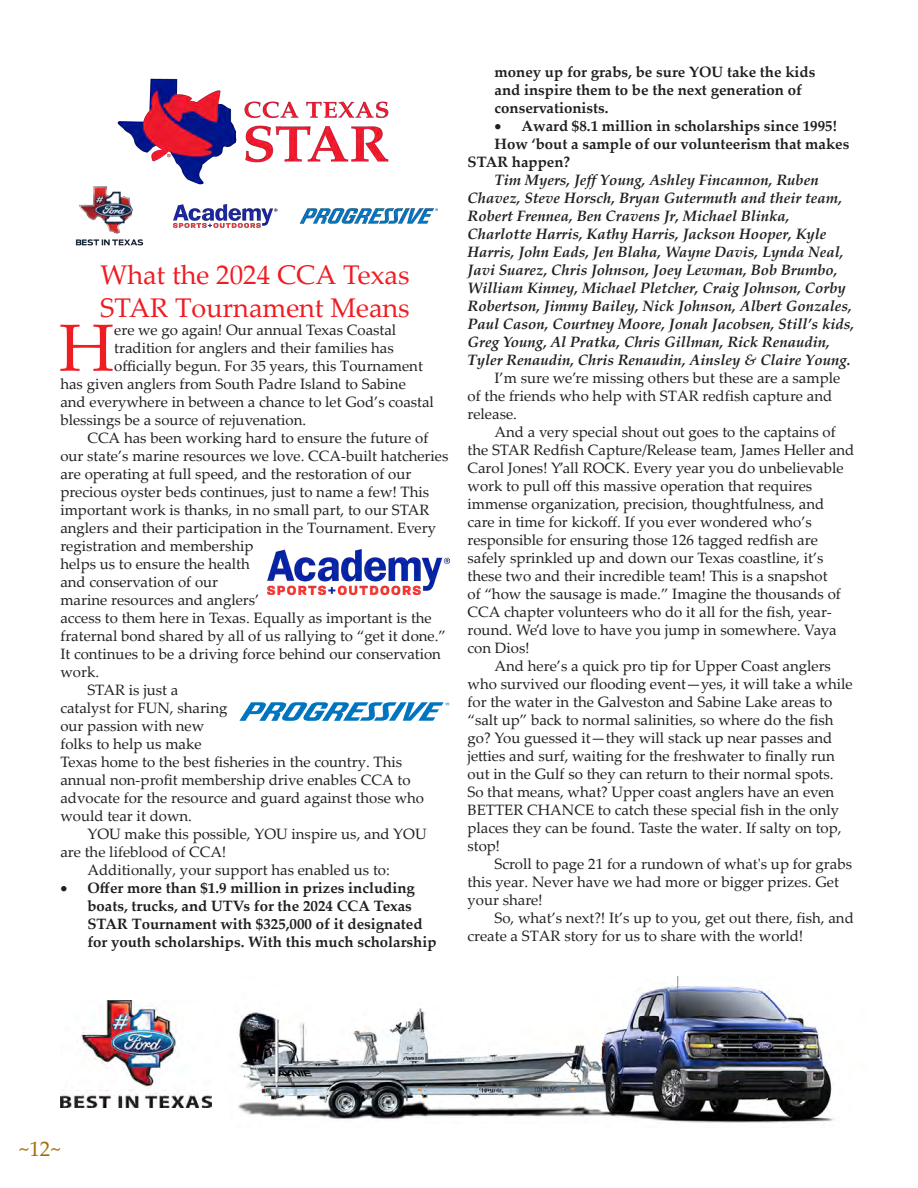
<style>
.page{position:relative;width:918px;height:1188px;background:#fff}
.page>*{position:absolute;margin:0;border:0;box-sizing:border-box;transform-origin:0 0}
.t1{font:66.75px "Palatino Linotype";color:#ee1d23}
.t2{font:27px "Palatino Linotype";color:#ee1d23}
.t3{font:21px "Palatino Linotype";color:#a76c07}
.t4{font:15px/18px "Palatino Linotype";color:#231f20}
.t5{font:italic 700 15px "Palatino Linotype";color:#231f20}
.t6{font:700 15px/18px "Palatino Linotype";color:#231f20}
</style>
<div class="page">
<img style="left:75px;top:78px;width:363px;height:168px">
<img style="left:60px;top:1001px;width:152px;height:107px">
<img style="left:239px;top:702px;width:210px;height:19px">
<img style="left:267px;top:550px;width:183px;height:45px">
<img style="left:238px;top:976px;width:596px;height:147px">
<p class="t2" style="left:100px;top:256px;width:311px">What the 2024 CCA Texas</p>
<p class="t2" style="left:100px;top:288px;width:311px">STAR Tournament Means</p>
<p class="t1" style="left:59px;top:301px;width:57px">H</p>
<p class="t4" style="left:114px;top:320px;width:284px">ere we go again! Our annual Texas Coastal</p>
<p class="t4" style="left:114px;top:338px;width:281px">tradition for anglers and their families has</p>
<p class="t4" style="left:114px;top:356px;width:310px">officially begun. For 35 years, this Tournament</p>
<p class="t4" style="left:60px;top:374px;width:347px">has given anglers from South Padre Island to Sabine</p>
<p class="t4" style="left:60px;top:392px;width:375px">and everywhere in between a chance to let God’s coastal</p>
<p class="t4" style="left:60px;top:410px;width:247px">blessings be a source of rejuvenation.</p>
<p class="t4" style="left:60px;top:428px;width:390px;text-indent:27px">CCA has been working hard to ensure the future of our state’s marine resources we love. CCA-built hatcheries are operating at full speed, and the restoration of our precious oyster beds continues, just to name a few! This important work is thanks, in no small part, to our STAR anglers and their participation in the Tournament. Every registration and membership<br>helps us to ensure the health<br>and conservation of our<br>marine resources and anglers’<br>access to them here in Texas. Equally as important is the fraternal bond shared by all of us rallying to “get it done.” It continues to be a driving force behind our conservation work.</p>
<p class="t4" style="left:60px;top:680px;width:365px;text-indent:27px">STAR is just a<br>catalyst for FUN, sharing<br>our passion with new<br>folks to help us make<br>Texas home to the best fisheries in the country. This annual non-profit membership drive enables CCA to advocate for the resource and guard against those who would tear it down.</p>
<p class="t4" style="left:60px;top:824px;width:368px;text-indent:27px">YOU make this possible, YOU inspire us, and YOU are the lifeblood of CCA!</p>
<p class="t4" style="left:87px;top:860px;width:304px">Additionally, your support has enabled us to:</p>
<p class="t6" style="left:87px;top:878px;width:351px;text-indent:-27px">• Offer more than $1.9 million in prizes including boats, trucks, and UTVs for the 2024 CCA Texas STAR Tournament with $325,000 of it designated for youth scholarships. With this much scholarship</p>
<p class="t6" style="left:495px;top:62px;width:322px">money up for grabs, be sure YOU take the kids and inspire them to be the next generation of conservationists.</p>
<p class="t6" style="left:495px;top:116px;width:356px">• Award $8.1 million in scholarships since 1995!<br>How ‘bout a sample of our volunteerism that makes</p>
<p class="t6" style="left:468px;top:152px;width:104px">STAR happen?</p>
<p class="t5" style="left:495px;top:169px;width:326px">Tim Myers, Jeff Young, Ashley Fincannon, Ruben</p>
<p class="t5" style="left:468px;top:187px;width:376px">Chavez, Steve Horsch, Bryan Gutermuth and their team,</p>
<p class="t5" style="left:468px;top:205px;width:324px">Robert Frennea, Ben Cravens Jr, Michael Blinka,</p>
<p class="t5" style="left:468px;top:223px;width:361px">Charlotte Harris, Kathy Harris, Jackson Hooper, Kyle</p>
<p class="t5" style="left:468px;top:241px;width:378px">Harris, John Eads, Jen Blaha, Wayne Davis, Lynda Neal,</p>
<p class="t5" style="left:468px;top:259px;width:372px">Javi Suarez, Chris Johnson, Joey Lewman, Bob Brumbo,</p>
<p class="t5" style="left:468px;top:277px;width:380px">William Kinney, Michael Pletcher, Craig Johnson, Corby</p>
<p class="t5" style="left:468px;top:295px;width:386px">Robertson, Jimmy Bailey, Nick Johnson, Albert Gonzales,</p>
<p class="t5" style="left:468px;top:313px;width:388px">Paul Cason, Courtney Moore, Jonah Jacobsen, Still’s kids,</p>
<p class="t5" style="left:468px;top:331px;width:364px">Greg Young, Al Pratka, Chris Gillman, Rick Renaudin,</p>
<p class="t5" style="left:468px;top:349px;width:385px">Tyler Renaudin, Chris Renaudin, Ainsley &amp; Claire Young.</p>
<p class="t4" style="left:495px;top:368px;width:347px">I’m sure we’re missing others but these are a sample</p>
<p class="t4" style="left:468px;top:386px;width:366px">of the friends who help with STAR redfish capture and</p>
<p class="t4" style="left:468px;top:404px;width:51px">release.</p>
<p class="t4" style="left:495px;top:422px;width:343px">And a very special shout out goes to the captains of</p>
<p class="t4" style="left:468px;top:440px;width:388px">the STAR Redfish Capture/Release team, James Heller and</p>
<p class="t4" style="left:468px;top:458px;width:378px">Carol Jones! Y’all ROCK. Every year you do unbelievable</p>
<p class="t4" style="left:468px;top:476px;width:346px">work to pull off this massive operation that requires</p>
<p class="t4" style="left:468px;top:494px;width:358px">immense organization, precision, thoughtfulness, and</p>
<p class="t4" style="left:468px;top:512px;width:346px">care in time for kickoff. If you ever wondered who’s</p>
<p class="t4" style="left:468px;top:530px;width:352px">responsible for ensuring those 126 tagged redfish are</p>
<p class="t4" style="left:468px;top:548px;width:358px">safely sprinkled up and down our Texas coastline, it’s</p>
<p class="t4" style="left:468px;top:566px;width:362px">these two and their incredible team! This is a snapshot</p>
<p class="t4" style="left:468px;top:584px;width:375px">of “how the sausage is made.” Imagine the thousands of</p>
<p class="t4" style="left:468px;top:602px;width:366px">CCA chapter volunteers who do it all for the fish, year-</p>
<p class="t4" style="left:468px;top:620px;width:371px">round. We’d love to have you jump in somewhere. Vaya</p>
<p class="t4" style="left:468px;top:638px;width:64px">con Dios!</p>
<p class="t4" style="left:495px;top:656px;width:338px">And here’s a quick pro tip for Upper Coast anglers</p>
<p class="t4" style="left:468px;top:674px;width:387px">who survived our flooding event—yes, it will take a while</p>
<p class="t4" style="left:468px;top:692px;width:366px">for the water in the Galveston and Sabine Lake areas to</p>
<p class="t4" style="left:468px;top:710px;width:368px">“salt up” back to normal salinities, so where do the fish</p>
<p class="t4" style="left:468px;top:728px;width:366px">go? You guessed it—they will stack up near passes and</p>
<p class="t4" style="left:468px;top:746px;width:369px">jetties and surf, waiting for the freshwater to finally run</p>
<p class="t4" style="left:468px;top:764px;width:368px">out in the Gulf so they can return to their normal spots.</p>
<p class="t4" style="left:468px;top:782px;width:368px">So that means, what? Upper coast anglers have an even</p>
<p class="t4" style="left:468px;top:800px;width:373px">BETTER CHANCE to catch these special fish in the only</p>
<p class="t4" style="left:468px;top:818px;width:376px">places they can be found. Taste the water. If salty on top,</p>
<p class="t4" style="left:468px;top:836px;width:34px">stop!</p>
<p class="t4" style="left:495px;top:854px;width:359px">Scroll to page 21 for a rundown of what's up for grabs</p>
<p class="t4" style="left:468px;top:872px;width:373px">this year. Never have we had more or bigger prizes. Get</p>
<p class="t4" style="left:468px;top:890px;width:77px">your share!</p>
<p class="t4" style="left:495px;top:908px;width:361px">So, what’s next?! It’s up to you, get out there, fish, and</p>
<p class="t4" style="left:468px;top:926px;width:337px">create a STAR story for us to share with the world!</p>
<h3 class="t3" style="left:19px;top:1134px;width:44px">~12~</h3>
</div>
